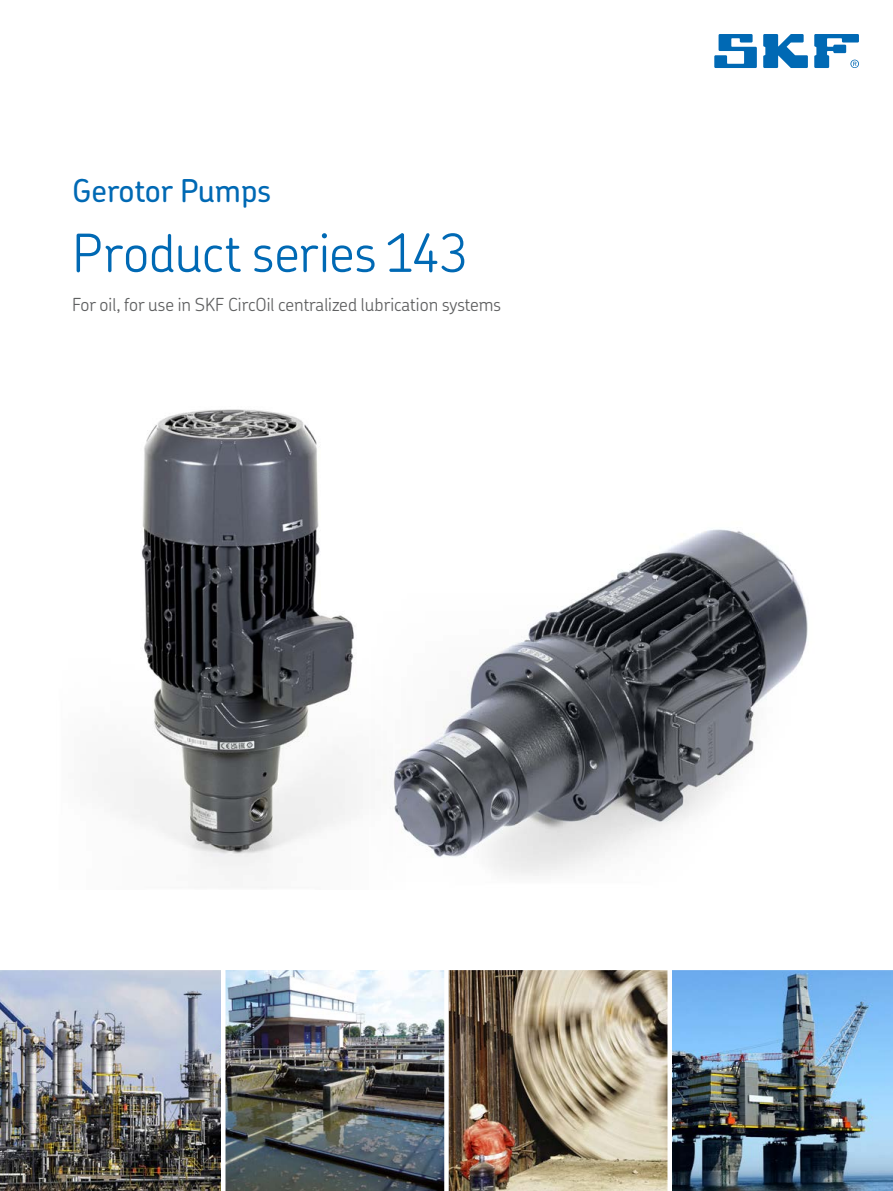
<style>
.page{position:relative;width:893px;height:1191px;background:#fff}
.page>*{position:absolute;margin:0;border:0;box-sizing:border-box;transform-origin:0 0}
.t1{font:300 52.5px "SKF Chevin OT";letter-spacing:-.005em;color:#0069b4}
.t2{font:500 31.5px "SKF Chevin OT";color:#0069b4}
.t3{font:300 18px "SKF Chevin OT";color:#5f6061}
</style>
<div class="page">
<svg style="left:714px;top:34px;width:42px;height:34px"></svg>
<svg style="left:763px;top:34px;width:44px;height:34px"></svg>
<svg style="left:814px;top:34px;width:44px;height:34px"></svg>
<img style="left:672px;top:970px;width:220px;height:221px">
<img style="left:0;top:970px;width:221px;height:221px">
<img style="left:225px;top:970px;width:219px;height:221px">
<img style="left:449px;top:976px;width:218px;height:215px">
<img style="left:104px;top:409px;width:253px;height:479px">
<img style="left:360px;top:529px;width:525px;height:447px">
<hr style="left:0;top:966px;width:892px;height:4px;background:#fff">
<div style="left:444px;top:970px;width:5px;height:221px;background:#fff"></div>
<div style="left:667px;top:970px;width:5px;height:221px;background:#fff"></div>
<h2 class="t2" style="left:72px;top:178px;width:201px">Gerotor Pumps</h2>
<h1 class="t1" style="left:72px;top:233px;width:396px">Product series 143</h1>
<p class="t3" style="left:72px;top:298px;width:430px">For oil, for use in SKF CircOil centralized lubrication systems</p>
</div>
